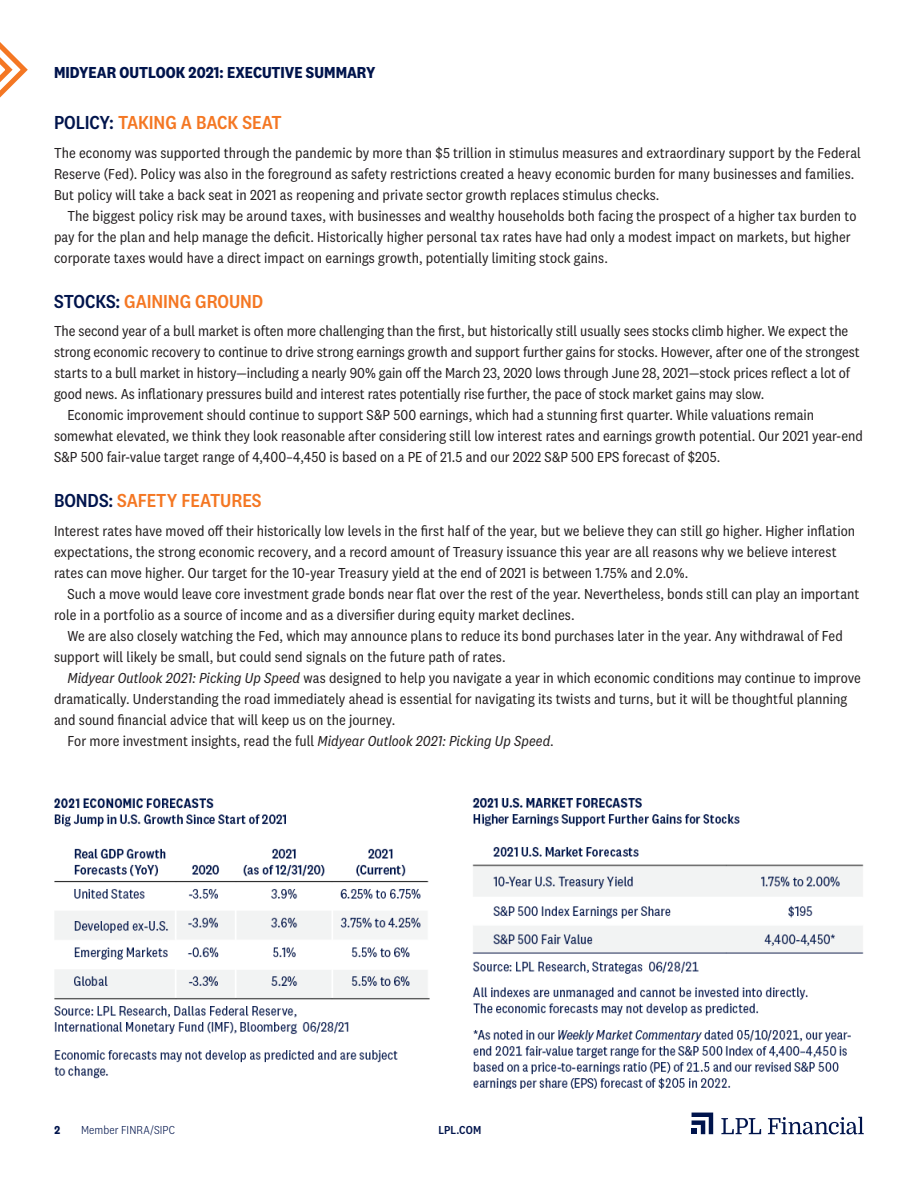
<style>
.page{position:relative;width:918px;height:1188px;background:#fff}
.page>*{position:absolute;margin:0;border:0;box-sizing:border-box;transform-origin:0 0}
._03_Heading_Intro_Bl{font:500 19.5px "National 2 Narrow";letter-spacing:-.005em;color:#f47723}
._03_Heading_Intro{font:500 19.5px "National 2 Narrow";letter-spacing:-.005em;color:#f47723}
.t1{font:700 16.5px "National 2 Narrow";color:#00144c}
._05-2_Body_Indent{font:15px/21px "National 2 Narrow";letter-spacing:.005em;color:#231f20}
._05-1_Body_First_Par{font:15px/21px "National 2 Narrow";color:#231f20}
.t2{font:300 12px "National 2 Narrow";letter-spacing:.01em;color:#00144c}
._22_LPL_COM{font:500 12px "National 2 Narrow";letter-spacing:.01em;color:#00144c}
.t3{font:700 12px "National 2 Narrow";color:#00144c}
.s1{color:#00144c}
.s2{font-style:italic}
</style>
<div class="page">
<svg style="left:0;top:42px;width:28px;height:56px"></svg>
<svg style="left:692px;top:1113px;width:21px;height:21px"></svg>
<svg style="left:721px;top:1118px;width:40px;height:16px"></svg>
<svg style="left:768px;top:1117px;width:96px;height:17px"></svg>
<img style="left:54px;top:798px;width:376px;height:281px">
<img style="left:472px;top:798px;width:392px;height:291px">
<p class="t1" style="left:54px;top:63px;width:323px">MIDYEAR OUTLOOK 2021: EXECUTIVE SUMMARY</p>
<p class="_03_Heading_Intro_Bl" style="left:54px;top:111px;width:229px"><span class="s1">POLICY:</span> TAKING A BACK SEAT</p>
<p class="_05-1_Body_First_Par" style="left:54px;top:142px;width:808px">The economy was supported through the pandemic by more than $5 trillion in stimulus measures and extraordinary support by the Federal<br>Reserve (Fed). Policy was also in the foreground as safety restrictions created a heavy economic burden for many businesses and families.<br>But policy will take a back seat in 2021 as reopening and private sector growth replaces stimulus checks.</p>
<p class="_05-2_Body_Indent" style="left:54px;top:205px;width:804px;text-indent:14px">The biggest policy risk may be around taxes, with businesses and wealthy households both facing the prospect of a higher tax burden to pay for the plan and help manage the deficit. Historically higher personal tax rates have had only a modest impact on markets, but higher corporate taxes would have a direct impact on earnings growth, potentially limiting stock gains.</p>
<p class="_03_Heading_Intro_Bl" style="left:54px;top:290px;width:211px"><span class="s1">STOCKS:</span> GAINING GROUND</p>
<p class="_05-1_Body_First_Par" style="left:54px;top:320px;width:807px">The second year of a bull market is often more challenging than the first, but historically still usually sees stocks climb higher. We expect the strong economic recovery to continue to drive strong earnings growth and support further gains for stocks. However, after one of the strongest starts to a bull market in history—including a nearly 90% gain off the March 23, 2020 lows through June 28, 2021—stock prices reflect a lot of good news. As inflationary pressures build and interest rates potentially rise further, the pace of stock market gains may slow.</p>
<p class="_05-2_Body_Indent" style="left:54px;top:404px;width:811px;text-indent:14px">Economic improvement should continue to support S&amp;P 500 earnings, which had a stunning first quarter. While valuations remain somewhat elevated, we think they look reasonable after considering still low interest rates and earnings growth potential. Our 2021 year-end<br>S&amp;P 500 fair-value target range of 4,400–4,450 is based on a PE of 21.5 and our 2022 S&amp;P 500 EPS forecast of $205.</p>
<p class="_03_Heading_Intro" style="left:54px;top:489px;width:209px"><span class="s1">BONDS:</span> SAFETY FEATURES</p>
<p class="_05-1_Body_First_Par" style="left:54px;top:520px;width:803px">Interest rates have moved off their historically low levels in the first half of the year, but we believe they can still go higher. Higher inflation expectations, the strong economic recovery, and a record amount of Treasury issuance this year are all reasons why we believe interest rates can move higher. Our target for the 10-year Treasury yield at the end of 2021 is between 1.75% and 2.0%.</p>
<p class="_05-2_Body_Indent" style="left:54px;top:583px;width:807px;text-indent:14px">Such a move would leave core investment grade bonds near flat over the rest of the year. Nevertheless, bonds still can play an important role in a portfolio as a source of income and as a diversifier during equity market declines.</p>
<p class="_05-2_Body_Indent" style="left:54px;top:625px;width:791px;text-indent:14px">We are also closely watching the Fed, which may announce plans to reduce its bond purchases later in the year. Any withdrawal of Fed support will likely be small, but could send signals on the future path of rates.</p>
<p class="_05-2_Body_Indent" style="left:54px;top:667px;width:808px;text-indent:14px"><span class="s2">Midyear Outlook 2021: Picking Up Speed</span> was designed to help you navigate a year in which economic conditions may continue to improve dramatically. Understanding the road immediately ahead is essential for navigating its twists and turns, but it will be thoughtful planning and sound financial advice that will keep us on the journey.</p>
<p class="_05-2_Body_Indent" style="left:68px;top:730px;width:488px">For more investment insights, read the full <span class="s2">Midyear Outlook 2021: Picking Up Speed</span>.</p>
<p class="t3" style="left:54px;top:1123px;width:8px">2</p>
<p class="t2" style="left:81px;top:1124px;width:96px">Member FINRA/SIPC</p>
<p class="_22_LPL_COM" style="left:438px;top:1123px;width:44px">LPL.COM</p>
</div>
